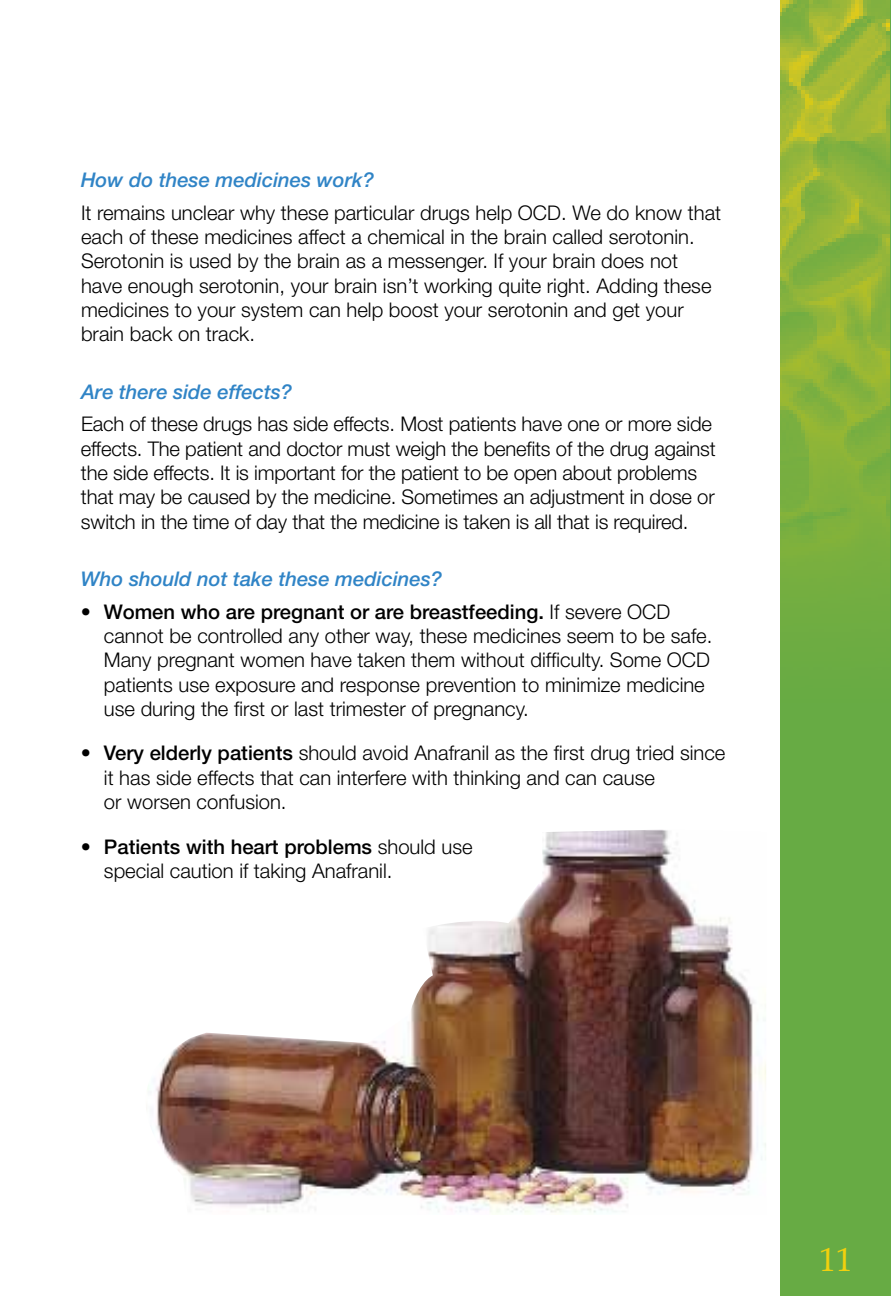
<style>
.page{position:relative;width:891px;height:1296px;background:#fff}
.page>*{position:absolute;margin:0;border:0;box-sizing:border-box;transform-origin:0 0}
.t1{font:33.75px "Palatino Linotype";color:#f1d00e}
.t2{font:300 20.25px/24.3px "Helvetica Neue";color:#000}
.t3{font:italic 500 20.25px "Helvetica Neue";color:#3084c6}
.s1{font-weight:500}
</style>
<div class="page">
<div style="left:781px;top:0;width:110px;height:1296px;background:#67ab44"></div>
<img style="left:781px;top:0;width:109px;height:609px">
<img style="left:152px;top:830px;width:614px;height:384px">
<p class="t3" style="left:81px;top:168px;width:294px">How do these medicines work?</p>
<p class="t2" style="left:81px;top:200px;width:642px">It remains unclear why these particular drugs help OCD. We do know that each of these medicines affect a chemical in the brain called serotonin.<br>Serotonin is used by the brain as a messenger. If your brain does not have enough serotonin, your brain isn’t working quite right. Adding these medicines to your system can help boost your serotonin and get your brain back on track.</p>
<p class="t3" style="left:81px;top:379px;width:213px">Are there side effects?</p>
<p class="t2" style="left:81px;top:412px;width:636px">Each of these drugs has side effects. Most patients have one or more side effects. The patient and doctor must weigh the benefits of the drug against the side effects. It is important for the patient to be open about problems that may be caused by the medicine. Sometimes an adjustment in dose or switch in the time of day that the medicine is taken is all that is required.</p>
<p class="t3" style="left:81px;top:567px;width:363px">Who should not take these medicines?</p>
<p class="t2" style="left:104px;top:599px;width:610px;text-indent:-23px">• <span class="s1">Women who are pregnant or are breastfeeding.</span> If severe OCD cannot be controlled any other way, these medicines seem to be safe.<br>Many pregnant women have taken them without difficulty. Some OCD patients use exposure and response prevention to minimize medicine use during the first or last trimester of pregnancy.</p>
<p class="t2" style="left:104px;top:741px;width:623px;text-indent:-23px">• <span class="s1">Very elderly patients</span> should avoid Anafranil as the first drug tried since it has side effects that can interfere with thinking and can cause<br>or worsen confusion.</p>
<p class="t2" style="left:104px;top:834px;width:370px;text-indent:-23px">• <span class="s1">Patients with heart problems</span> should use special caution if taking Anafranil.</p>
<h1 class="t1" style="left:819px;top:1235px;width:35px">11</h1>
</div>
